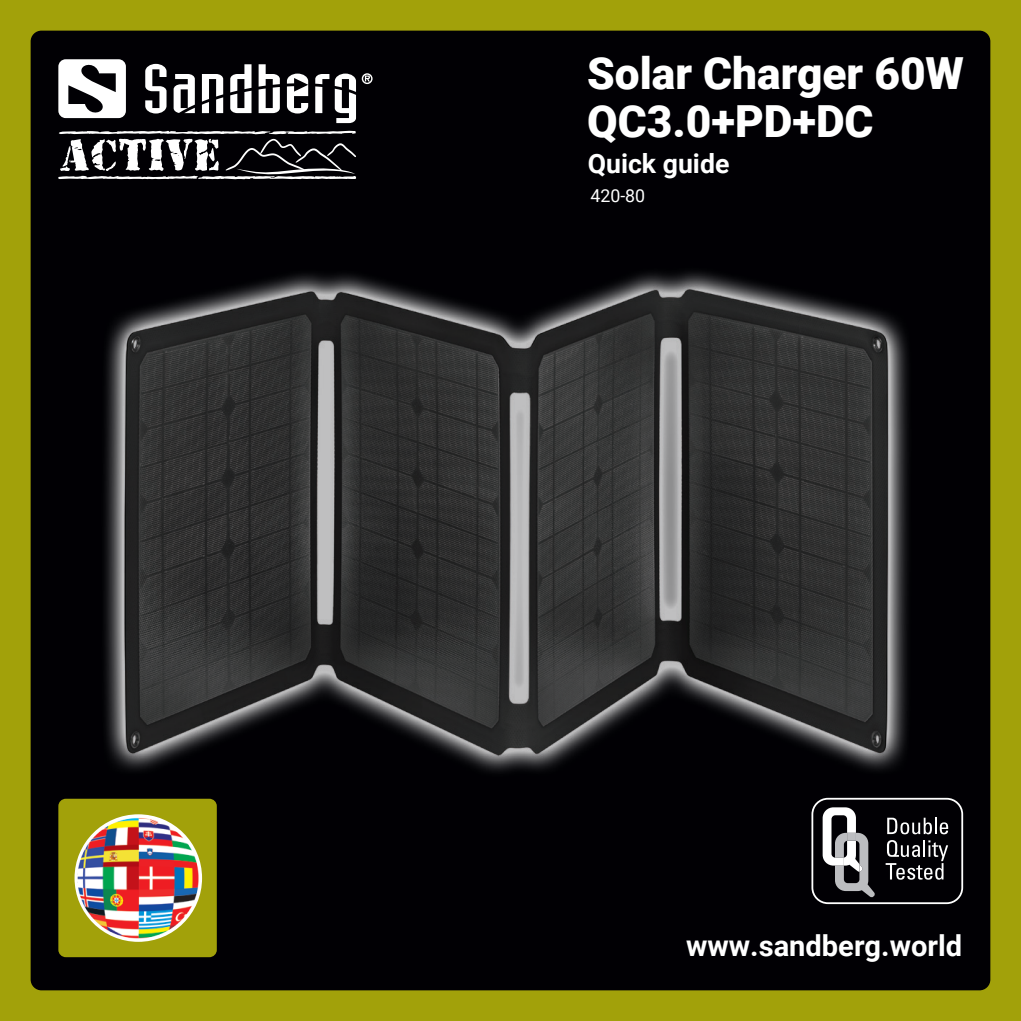
<style>
.page{position:relative;width:1021px;height:1021px;background:#fff}
.page>*{position:absolute;margin:0;border:0;box-sizing:border-box;transform-origin:0 0}
.t1{font:900 44.1px/48px "Roboto";color:#fff}
.t2{font:700 29.1px "Roboto";color:#fff}
.t3{font:700 26.7px "Roboto";color:#fff}
.t4{font:17.7px "Roboto";color:#fff}
</style>
<div class="page">
<div style="left:0;top:0;width:1020px;height:1020px;background:#a2a10a"></div>
<div style="left:31px;top:31px;width:959px;height:959px;background:#010004;border-radius:11px"></div>
<svg style="left:145px;top:64px;width:21px;height:49px"></svg>
<svg style="left:174px;top:74px;width:21px;height:39px"></svg>
<svg style="left:202px;top:74px;width:21px;height:39px"></svg>
<svg style="left:230px;top:64px;width:21px;height:49px"></svg>
<svg style="left:258px;top:64px;width:22px;height:49px"></svg>
<svg style="left:315px;top:74px;width:14px;height:39px"></svg>
<svg style="left:335px;top:74px;width:21px;height:49px"></svg>
<svg style="left:287px;top:74px;width:21px;height:39px"></svg>
<svg style="left:58px;top:59px;width:68px;height:59px"></svg>
<svg style="left:362px;top:73px;width:10px;height:11px"></svg>
<svg style="left:58px;top:131px;width:299px;height:49px"></svg>
<div style="left:811px;top:797px;width:152px;height:107px;border:2px solid #fff;border-radius:16px"></div>
<svg style="left:887px;top:817px;width:10px;height:17px"></svg>
<svg style="left:900px;top:822px;width:9px;height:12px"></svg>
<div style="left:902px;top:824px;width:5px;height:8px;background:#010004;border-radius:50%"></div>
<svg style="left:912px;top:817px;width:36px;height:17px"></svg>
<svg style="left:885px;top:840px;width:63px;height:39px"></svg>
<svg style="left:822px;top:817px;width:52px;height:80px"></svg>
<img style="left:104px;top:272px;width:860px;height:545px">
<div style="left:58px;top:798px;width:159px;height:159px;background:#a2a10a;border-radius:7px"></div>
<img style="left:74px;top:814px;width:129px;height:128px">
<p class="t1" style="left:587px;top:48px;width:378px">Solar Charger 60W<br>QC3.0+PD+DC</p>
<p class="t3" style="left:587px;top:145px;width:143px">Quick guide</p>
<p class="t4" style="left:590px;top:183px;width:56px">420-80</p>
<p class="t2" style="left:686px;top:925px;width:277px">www.sandberg.world</p>
</div>
